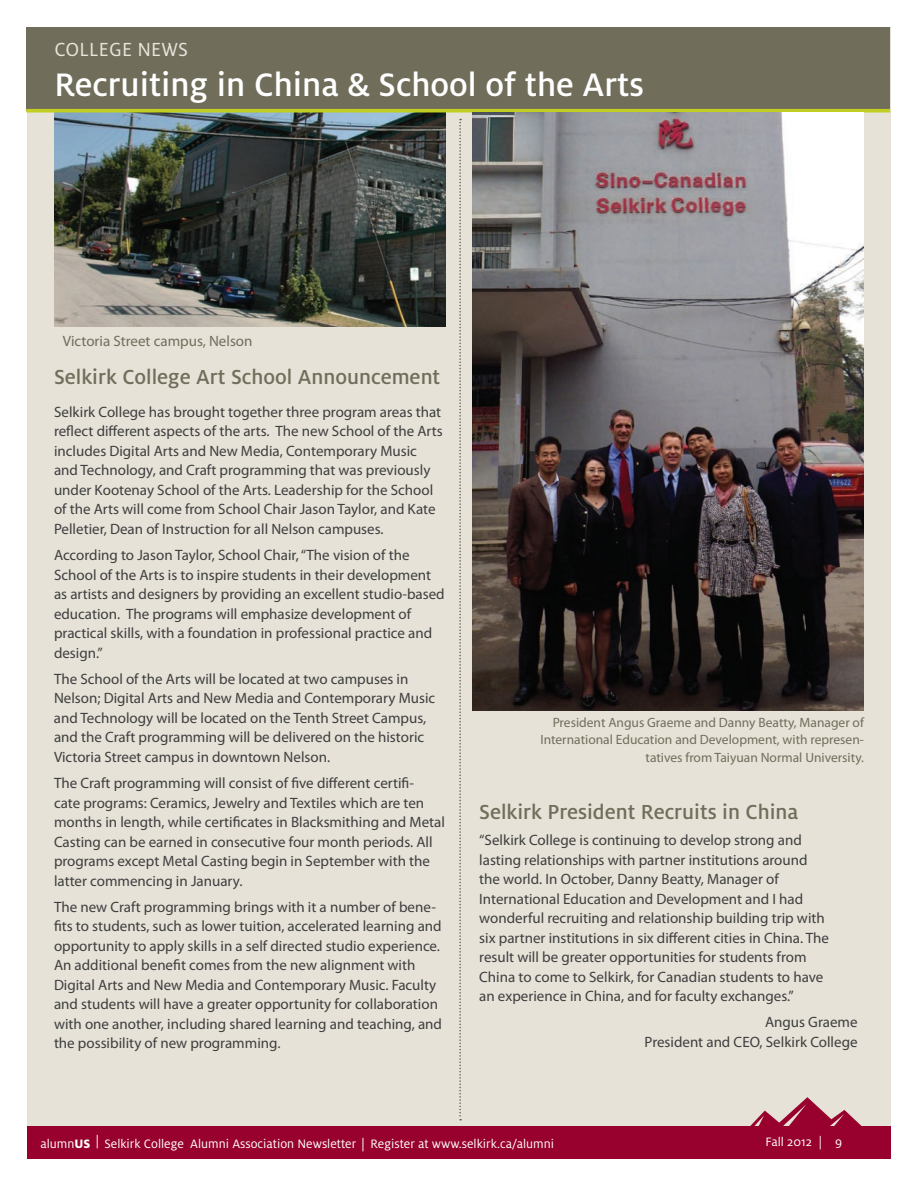
<style>
.page{position:relative;width:918px;height:1188px;background:#fff}
.page>*{position:absolute;margin:0;border:0;box-sizing:border-box;transform-origin:0 0}
.t1{font:500 36px "Milo OT";color:#fff}
.t2{font:500 22.5px "Milo OT";color:#706e5b}
.t3{font:21px "Milo OT";letter-spacing:.01em;color:#e9e5db}
.t4{font:15px/19.5px "Myriad Pro";color:#3e3e3f}
.t5{font:15px "Myriad Pro";color:#706e5b}
.t6{font:13.5px/16.5px "Myriad Pro";color:#706e5b;text-align:right}
.t7{font:13.5px "Milo OT";color:#fff}
.s1{font-weight:800}
.s2{font-family:"Myriad Pro"}
</style>
<div class="page">
<div style="left:27px;top:27px;width:864px;height:1099px;background:#e6e2d7"></div>
<div style="left:27px;top:1126px;width:864px;height:34px;background:#98012d"></div>
<svg style="left:750px;top:1097px;width:112px;height:29px"></svg>
<img style="left:54px;top:112px;width:392px;height:215px">
<div style="left:26px;top:27px;width:864px;height:84px;background:#706e5b"></div>
<hr style="left:26px;top:109px;width:864px;height:3px;background:#c1ce23">
<img style="left:472px;top:112px;width:392px;height:599px">
<svg style="left:459px;top:119px;width:2px;height:1002px"></svg>
<h3 class="t3" style="left:54px;top:38px;width:135px">College N ews</h3>
<h1 class="t1" style="left:54px;top:64px;width:591px">Recruiting in China &amp; School of the Arts</h1>
<p class="t5" style="left:63px;top:331px;width:191px">Victoria Street campus, Nelson</p>
<h2 class="t2" style="left:54px;top:364px;width:388px">Selkirk College Art School Announcement</h2>
<p class="t4" style="left:54px;top:402px;width:390px">Selkirk College has brought together three program areas that reflect different aspects of the arts. The new School of the Arts includes Digital Arts and New Media, Contemporary Music and Technology, and Craft programming that was previously under Kootenay School of the Arts. Leadership for the School of the Arts will come from School Chair Jason Taylor, and Kate Pelletier, Dean of I nstruction for all Nelson campuses.</p>
<p class="t4" style="left:54px;top:545px;width:392px">According to Jason Taylor, School Chair, “The vision of the School of the Arts is to inspire students in their development as artists and designers by providing an excellent studio-based education. The programs will emphasize development of practical skills, with a foundation in professional practice and design.”</p>
<p class="t4" style="left:54px;top:669px;width:383px">The School of the Arts will be located at two campuses in Nelson; Digital Arts and New Media and Contemporary Music and Technology will be located on the Tenth Street Campus, and the Craft programming will be delivered on the historic Victoria Street campus in downtown Nelson.</p>
<p class="t4" style="left:54px;top:773px;width:392px">The Craft programming will consist of five different certifi-<br>cate programs: Ceramics, Jewelry and Textiles which are ten months in length, while certificates in Blacksmithing and Metal Casting can be earned in consecutive four month periods. All programs except Metal Casting begin in September with the latter commencing in January.</p>
<p class="t4" style="left:54px;top:897px;width:390px">The new Craft programming brings with it a number of bene&shy;fits to students, such as lower tuition, accelerated learning and opportunity to apply skills in a self directed studio experience.<br>An additional benefit comes from the new alignment with Digital Arts and New Media and Contemporary Music. Faculty and students will have a greater opportunity for collaboration with one another, including shared learning and teaching, and the possibility of new programming.</p>
<p class="t6" style="left:540px;top:714px;width:326px">President Angus Graeme and Danny Beatty, Manager of<br>I nternational Education and Development, with represen-</p>
<p class="t6" style="left:646px;top:749px;width:220px">tatives from Taiyuan Normal University.</p>
<h2 class="t2" style="left:479px;top:799px;width:321px">Selkirk President Recruits in China</h2>
<p class="t4" style="left:479px;top:830px;width:351px">“Selkirk College is continuing to develop strong and lasting relationships with partner institutions around the world. I n October, Danny Beatty, Manager of<br>I nternational Education and Development and I had wonderful recruiting and relationship building trip with six partner institutions in six different cities in China. The result will be greater opportunities for students from China to come to Selkirk, for Canadian students to have an experience in China, and for faculty exchanges.”</p>
<p class="t4" style="left:645px;top:1012px;width:215px;text-align:right">Angus Graeme<br>President and CEO, Selkirk College</p>
<p class="t7" style="left:40px;top:1136px;width:515px">alumn<span class="s1">US</span> <sup>|</sup> Selkirk College Alumni Association Newsletter <span class="s2">|</span> Register at www.selkirk.ca/alumni</p>
<p class="t7" style="left:766px;top:1135px;width:78px">Fall 2012 | 9</p>
</div>
